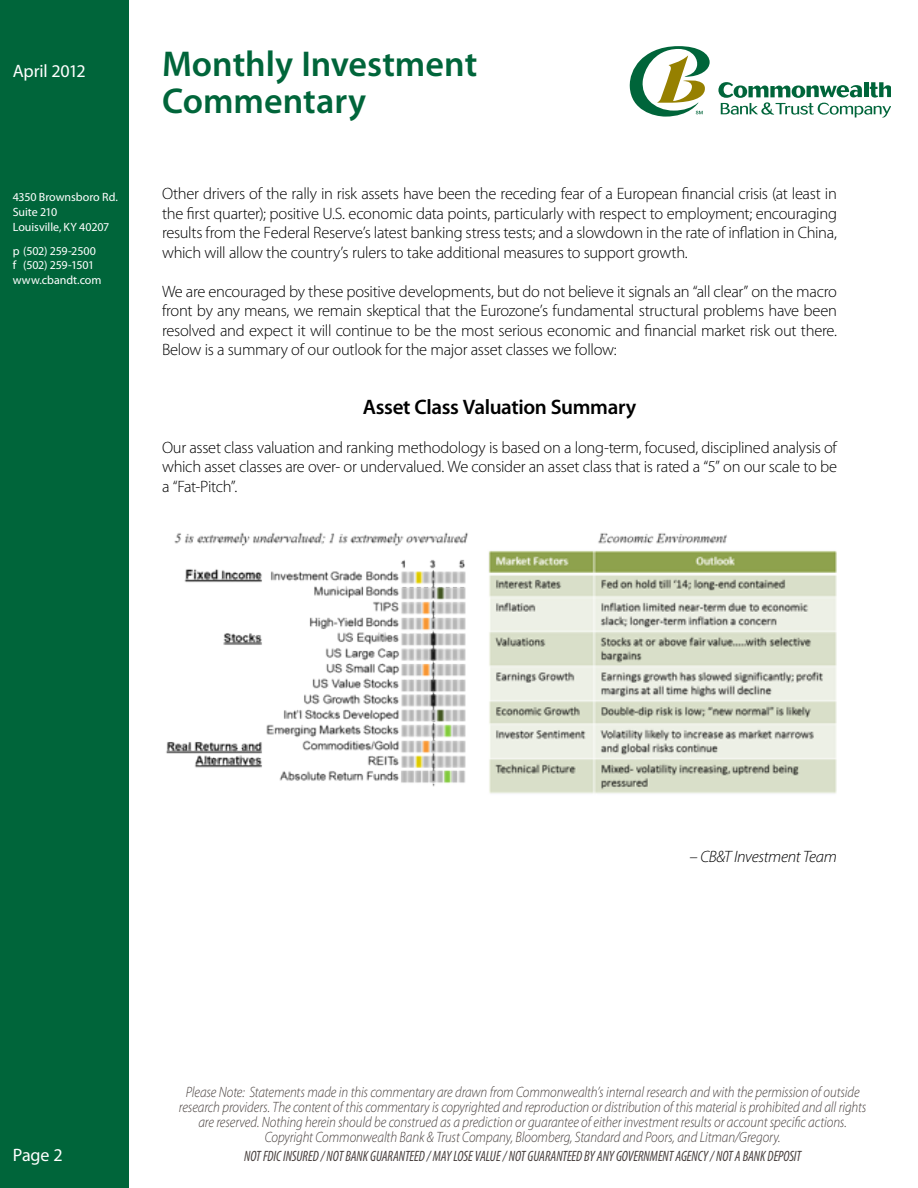
<style>
.page{position:relative;width:918px;height:1188px;background:#fff}
.page>*{position:absolute;margin:0;border:0;box-sizing:border-box;transform-origin:0 0}
.t1{font:600 36px/37.5px "Myriad Pro";color:#00653a}
.t2{font:600 21px "Myriad Pro";letter-spacing:-.02em;color:#000}
.t3{font:18px "Myriad Pro";letter-spacing:-.01em;color:#fff}
.t4{font:300 16.5px/19.5px "Myriad Pro";letter-spacing:-.02em;color:#000;text-align:justify}
.t5{font:italic 300 16.5px "Myriad Pro";letter-spacing:-.02em;color:#000}
.t6{font:italic 300 15px/15px "Myriad Pro";letter-spacing:-.005em;color:#48403e;text-align:center;scale:.88 1}
.t7{font:italic condensed 15px "Myriad Pro";letter-spacing:-.01em;color:#48403e;scale:.92 1}
.t8{font:12px/15px "Myriad Pro";letter-spacing:-.005em;color:#fff}
</style>
<div class="page">
<div style="left:0;top:0;width:128px;height:1188px;background:#00653a"></div>
<svg style="left:629px;top:46px;width:81px;height:71px"></svg>
<svg style="left:718px;top:82px;width:173px;height:36px"></svg>
<img style="left:166px;top:532px;width:671px;height:262px">
<p class="t3" style="left:13px;top:61px;width:74px">April 2012</p>
<p class="t8" style="left:13px;top:190px;width:107px">4350 Brownsboro Rd.<br>Suite 210<br>Louisville, KY 40207</p>
<p class="t8" style="left:13px;top:244px;width:90px;line-height:14.4px">p (502) 259-2500 f (502) 259-1501 www.cbandt.com</p>
<h1 class="t1" style="left:162px;top:44px;width:317px">Monthly Investment<br>Commentary</h1>
<p class="t4" style="left:162px;top:184px;width:676px">Other drivers of the rally in risk assets have been the receding fear of a European financial crisis (at least in the first quarter); positive U.S. economic data points, particularly with respect to employment; encouraging results from the Federal Reserve’s latest banking stress tests; and a slowdown in the rate of inflation in China, which will allow the country’s rulers to take additional measures to support growth.</p>
<p class="t4" style="left:162px;top:282px;width:676px">We are encouraged by these positive developments, but do not believe it signals an “all clear” on the macro front by any means, we remain skeptical that the Eurozone’s fundamental structural problems have been resolved and expect it will continue to be the most serious economic and financial market risk out there.<br>Below is a summary of our outlook for the major asset classes we follow:</p>
<p class="t2" style="left:363px;top:394px;width:275px">Asset Class Valuation Summary</p>
<p class="t4" style="left:162px;top:438px;width:677px">Our asset class valuation and ranking methodology is based on a long-term, focused, disciplined analysis of which asset classes are over- or undervalued. We consider an asset class that is rated a “5” on our scale to be a “Fat-Pitch”.</p>
<p class="t3" style="left:13px;top:1145px;width:51px">Page 2</p>
<p class="t5" style="left:689px;top:847px;width:149px">– CB&amp;T Investment Team</p>
<p class="t6" style="left:179px;top:1084px;width:783px">Please Note: Statements made in this commentary are drawn from Commonwealth’s internal research and with the permission of outside research providers. The content of this commentary is copyrighted and reproduction or distribution of this material is prohibited and all rights are reserved. Nothing herein should be construed as a prediction or guarantee of either investment results or account specific actions.<br>Copyright Commonwealth Bank &amp; Trust Company, Bloomberg, Standard and Poors, and Litman/Gregory.</p>
<p class="t7" style="left:244px;top:1147px;width:607px">NOT FDIC INSURED / NOT BANK GUARANTEED / MAY LOSE VALUE / NOT GUARANTEED BY ANY GOVERNMENT AGENCY / NOT A BANK DEPOSIT</p>
</div>
